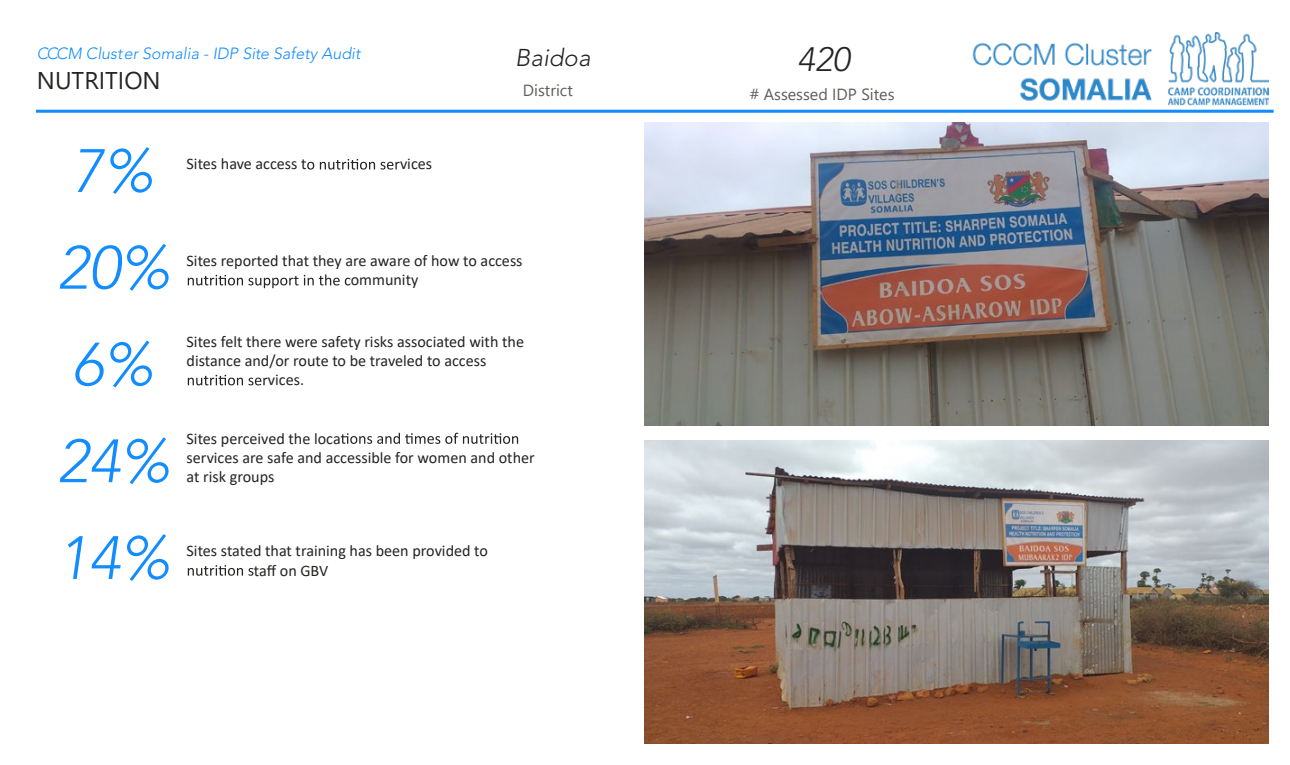
<style>
.page{position:relative;width:1290px;height:765px;background:#fff}
.page>*{position:absolute;margin:0;border:0;box-sizing:border-box;transform-origin:0 0}
.t1{font:italic 300 60.5px "Avenir LT Std";color:#118dff}
.t2{font:italic 300 33.62px "Avenir LT Std";color:#252423}
.t3{font:24.25px "Segoe UI";color:#252423}
.t4{font:italic 300 24.25px "Avenir LT Std";color:#252423}
.t5{font:16.12px/19.1px "Calibri";color:#252423}
.t6{font:italic 300 16.12px "Avenir LT Std";color:#118dff}
.t7{font:16.12px "Segoe UI";color:#605e5c}
</style>
<div class="page">
<hr style="left:36px;top:110px;width:1238px;height:3px;background:#118dff">
<svg style="left:307px;top:159px;width:93px;height:11px"></svg>
<svg style="left:188px;top:274px;width:162px;height:14px"></svg>
<svg style="left:188px;top:375px;width:80px;height:10px"></svg>
<svg style="left:341px;top:433px;width:177px;height:11px"></svg>
<svg style="left:188px;top:565px;width:65px;height:11px"></svg>
<img style="left:973px;top:33px;width:296px;height:72px">
<img style="left:645px;top:440px;width:623px;height:303px">
<img style="left:645px;top:122px;width:623px;height:304px">
<p class="t6" style="left:37px;top:44px;width:325px">CCCM Cluster Somalia - IDP Site Safety Audit</p>
<h3 class="t3" style="left:37px;top:58px;width:125px">NUTRITION</h3>
<h1 class="t1" style="left:72px;top:136px;width:82px">7%</h1>
<p class="t5" style="left:187px;top:154px;width:122px">Sites have access t</p>
<p class="t5" style="left:400px;top:154px;width:34px">vices</p>
<h3 class="t4" style="left:515px;top:44px;width:77px">Baidoa</h3>
<p class="t7" style="left:523px;top:75px;width:51px">District</p>
<h1 class="t1" style="left:57px;top:232px;width:114px">20%</h1>
<p class="t5" style="left:351px;top:251px;width:173px;text-indent:-164px">Sites reported that they are aware of how to access ommunity</p>
<h1 class="t1" style="left:72px;top:329px;width:82px">6%</h1>
<p class="t5" style="left:187px;top:332px;width:339px">Sites felt there were safety risks associated with the</p>
<p class="t5" style="left:187px;top:351px;width:301px">distance and/or route to be traveled to access</p>
<p class="t5" style="left:268px;top:370px;width:38px">vices.</p>
<h1 class="t1" style="left:57px;top:426px;width:114px">24%</h1>
<p class="t5" style="left:187px;top:428px;width:350px">Sites perceived the loca<br>services are safe and accessible for women and other at risk groups</p>
<h1 class="t1" style="left:57px;top:523px;width:114px">14%</h1>
<p class="t5" style="left:254px;top:541px;width:236px;text-indent:-67px">Sites stated that training has been provided to taff on GBV</p>
<h2 class="t2" style="left:798px;top:40px;width:54px">420</h2>
<p class="t7" style="left:750px;top:79px;width:146px"># Assessed IDP Sites</p>
</div>
